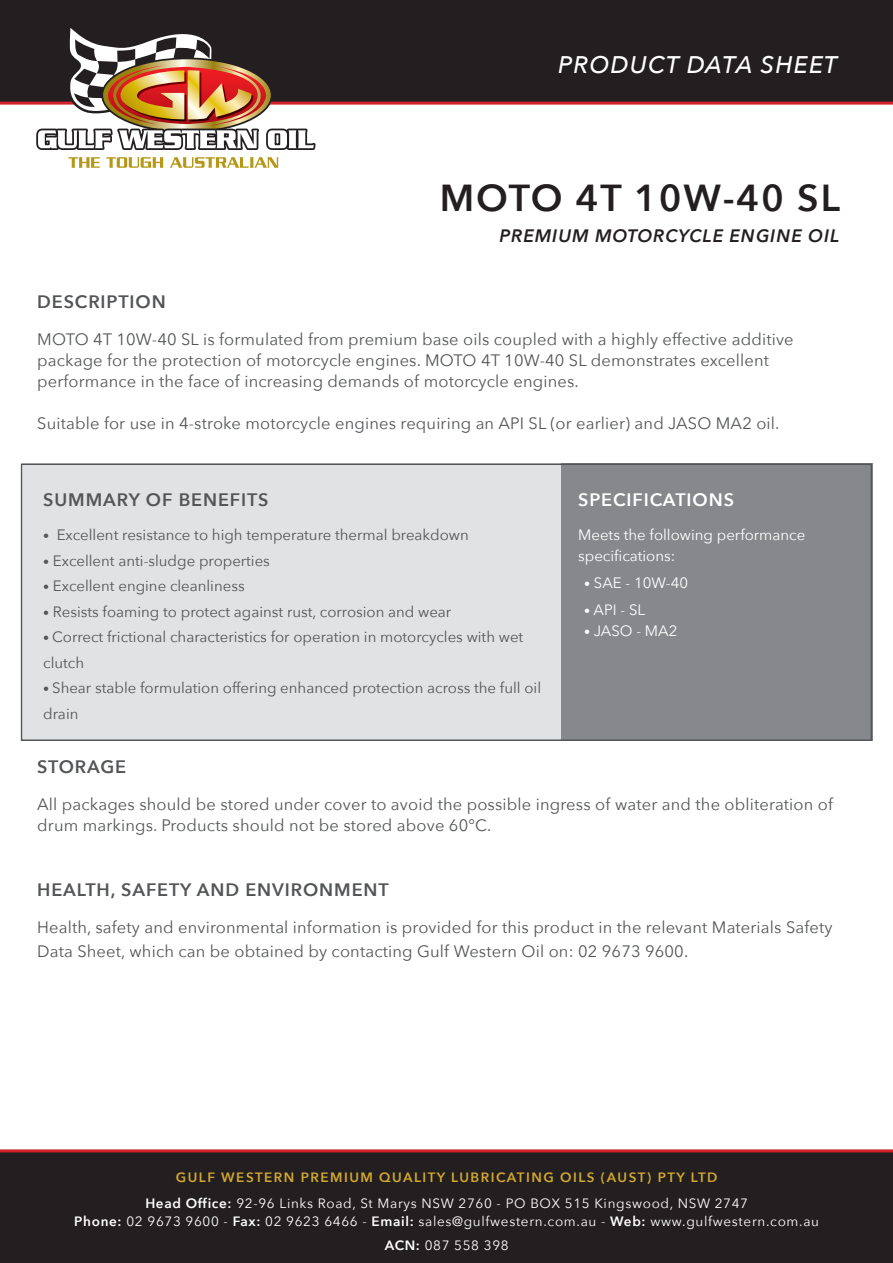
<style>
.page{position:relative;width:893px;height:1263px;background:#fff}
.page>*{position:absolute;margin:0;border:0;box-sizing:border-box;transform-origin:0 0}
.t1{font:600 37.5px "Avenir Next";letter-spacing:.05em;color:#231f20}
.t2{font:italic 500 24px "Avenir Next";letter-spacing:.05em;color:#fff}
.t3{font:600 18px "Avenir Next";letter-spacing:.05em;color:#545557}
.t4{font:italic 600 18px "Avenir Next";letter-spacing:.05em;color:#231f20}
.t5{font:600 18px "Avenir Next";letter-spacing:.05em;color:#fff}
.t6{font:16.5px/21px "Avenir Next";letter-spacing:.01em;color:#545557}
.t7{font:15px/25.5px "Avenir Next";color:#545557}
.t8{font:15px "Avenir Next";color:#fff}
.t9{font:13.5px/24px "Avenir Next";letter-spacing:.05em;color:#fff;text-align:center}
.t10{font:600 13.5px "Avenir Next";letter-spacing:.11em;color:#d3a82f}
.s1{font-size:12px}
.s2{font-weight:600}
</style>
<div class="page">
<div style="left:23px;top:463px;width:539px;height:278px;background:#e1e2e4"></div>
<div style="left:561px;top:463px;width:312px;height:278px;background:#86888b"></div>
<div style="left:0;top:1150px;width:893px;height:113px;background:#231f20"></div>
<div style="left:0;top:0;width:893px;height:103px;background:#231f20"></div>
<hr style="left:0;top:1149px;width:893px;height:3px;background:#d1232a">
<hr style="left:0;top:102px;width:893px;height:3px;background:#d1232a">
<svg style="left:36px;top:28px;width:280px;height:140px"></svg>
<div style="left:21px;top:463px;width:851px;height:278px;border:2px solid #545557"></div>
<p class="t2" style="left:558px;top:44px;width:281px">PRODUCT DATA SHEET</p>
<p class="t1" style="left:440px;top:166px;width:402px">MOTO 4T 10W-40 SL</p>
<p class="t4" style="left:499px;top:221px;width:342px">PREMIUM MOTORCYCLE ENGINE OIL</p>
<p class="t3" style="left:37px;top:286px;width:130px">DESCRIPTION</p>
<p class="t6" style="left:37px;top:328px;width:758px">MOTO 4T 10W-40 SL is formulated from premium base oils coupled with a highly effective additive</p>
<p class="t6" style="left:37px;top:349px;width:733px">package for the protection of motorcycle engines. MOTO 4T 10W-40 SL demonstrates excellent</p>
<p class="t6" style="left:37px;top:370px;width:543px">performance in the face of increasing demands of motorcycle engines.</p>
<p class="t6" style="left:37px;top:412px;width:744px">Suitable for use in 4-stroke motorcycle engines requiring an API SL (or earlier) and JASO MA2 oil.</p>
<p class="t3" style="left:43px;top:484px;width:227px">SUMMARY OF BENEFITS</p>
<p class="t5" style="left:578px;top:484px;width:157px">SPECIFICATIONS</p>
<p class="t7" style="left:43px;top:522px;width:427px"><span class="s1">•</span> Excellent resistance to high temperature thermal breakdown</p>
<p class="t7" style="left:43px;top:547px;width:228px"><span class="s1">•</span> Excellent anti-sludge properties</p>
<p class="t7" style="left:43px;top:573px;width:203px"><span class="s1">•</span> Excellent engine cleanliness</p>
<p class="t7" style="left:43px;top:598px;width:410px"><span class="s1">•</span> Resists foaming to protect against rust, corrosion and wear</p>
<p class="t7" style="left:43px;top:624px;width:482px"><span class="s1">•</span> Correct frictional characteristics for operation in motorcycles with wet clutch</p>
<p class="t7" style="left:43px;top:675px;width:499px"><span class="s1">•</span> Shear stable formulation offering enhanced protection across the full oil drain</p>
<p class="t8" style="left:578px;top:522px;width:229px">Meets the following performance</p>
<p class="t8" style="left:578px;top:543px;width:99px">specifications:</p>
<p class="t8" style="left:584px;top:570px;width:105px"><span class="s1">•</span> SAE - 10W-40</p>
<p class="t8" style="left:584px;top:597px;width:62px"><span class="s1">•</span> API - SL</p>
<p class="t8" style="left:584px;top:618px;width:95px"><span class="s1">•</span> JASO - MA2</p>
<p class="t3" style="left:37px;top:751px;width:91px">STORAGE</p>
<p class="t6" style="left:37px;top:793px;width:797px">All packages should be stored under cover to avoid the possible ingress of water and the obliteration of drum markings. Products should not be stored above 60°C.</p>
<p class="t3" style="left:37px;top:874px;width:353px">HEALTH, SAFETY AND ENVIRONMENT</p>
<p class="t6" style="left:37px;top:915px;width:797px;line-height:24px">Health, safety and environmental information is provided for this product in the relevant Materials Safety<br>Data Sheet, which can be obtained by contacting Gulf Western Oil on: 02 9673 9600.</p>
<p class="t10" style="left:176px;top:1166px;width:543px">GULF WESTERN PREMIUM QUALITY LUBRICATING OILS (AUST) PTY LTD</p>
<p class="t9" style="left:145px;top:1190px;width:604px"><span class="s2">Head Office:</span> 92-96 Links Road, St Marys NSW 2760 - PO BOX 515 Kingswood, NSW 2747</p>
<p class="t9" style="left:74px;top:1208px;width:746px"><span class="s2">Phone:</span> 02 9673 9600 - <span class="s2">Fax:</span> 02 9623 6466 - <span class="s2">Email:</span> sales@gulfwestern.com.au - <span class="s2">Web:</span> www.gulfwestern.com.au<br><span class="s2">ACN:</span> 087 558 398</p>
</div>
